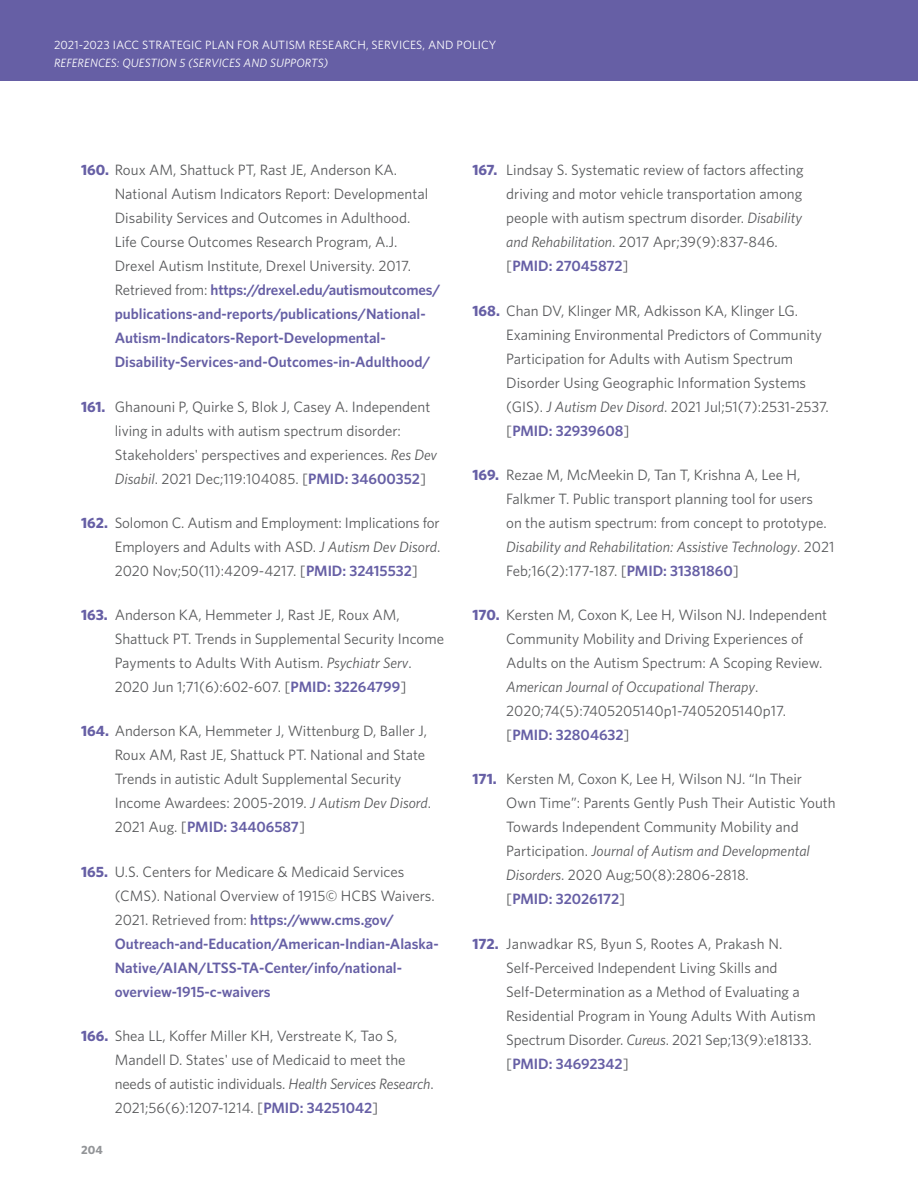
<style>
.page{position:relative;width:918px;height:1188px;background:#fff}
.page>*{position:absolute;margin:0;border:0;box-sizing:border-box;transform-origin:0 0}
.t1{font:15px/24px "Whitney";color:#58595b}
.t2{font:600 15px/24px "Whitney";color:#665fa5}
.t3{font:12px "Whitney";letter-spacing:.01em;color:#fff}
.t4{font:italic 12px "Whitney";letter-spacing:.01em;color:#fff}
.t5{font:700 12px "Whitney";color:#939598}
.s1{font-weight:700;color:#665fa5}
.s2{font-weight:600;color:#665fa5}
.s3{font-style:italic}
.s4{font-weight:700}
.s5{font-weight:400;color:#58595b}
</style>
<div class="page">
<div style="left:0;top:0;width:918px;height:81px;background:#665fa5"></div>
<p class="t3" style="left:54px;top:37px;width:444px">2021-2023 IACC STRATEGIC PLAN FOR AUTISM RESEARCH, SERVICES, AND POLICY</p>
<p class="t4" style="left:54px;top:55px;width:276px">REFERENCES: QUESTION 5 (SERVICES AND SUPPORTS)</p>
<p class="t1" style="left:115px;top:158px;width:327px;text-indent:-34px"><span class="s1">160.</span> Roux AM, Shattuck PT, Rast JE, Anderson KA.<br>National Autism Indicators Report: Developmental Disability Services and Outcomes in Adulthood.<br>Life Course Outcomes Research Program, A.J.<br>Drexel Autism Institute, Drexel University. 2017.<br>Retrieved from: <span class="s2">https://drexel.edu/autismoutcomes/ publications-and-reports/publications/National-Autism-Indicators-Report-Developmental-Disability-Services-and-Outcomes-in-Adulthood/</span></p>
<p class="t1" style="left:115px;top:394px;width:324px;text-indent:-34px"><span class="s1">161.</span> Ghanouni P, Quirke S, Blok J, Casey A. Independent living in adults with autism spectrum disorder:<br>Stakeholders' perspectives and experiences. <span class="s3">Res Dev Disabil</span>. 2021 Dec;119:104085. [<span class="s2">PMID: 34600352</span>]</p>
<p class="t1" style="left:115px;top:510px;width:327px;text-align:justify;text-indent:-34px"><span class="s1">162.</span> Solomon C. Autism and Employment: Implications for Employers and Adults with ASD. <span class="s3">J Autism Dev Disord</span>.<br>2020 Nov;50(11):4209-4217. [<span class="s2">PMID: 32415532</span>]</p>
<p class="t1" style="left:115px;top:603px;width:331px;text-indent:-34px"><span class="s1">163.</span> Anderson KA, Hemmeter J, Rast JE, Roux AM, Shattuck PT. Trends in Supplemental Security Income Payments to Adults With Autism. <span class="s3">Psychiatr Serv</span>.<br>2020 Jun 1;71(6):602-607. [<span class="s2">PMID: 32264799</span>]</p>
<p class="t1" style="left:115px;top:719px;width:318px;text-indent:-34px"><span class="s1">164.</span> Anderson KA, Hemmeter J, Wittenburg D, Baller J, Roux AM, Rast JE, Shattuck PT. National and State Trends in autistic Adult Supplemental Security Income Awardees: 2005-2019. <span class="s3">J Autism Dev Disord</span>.<br>2021 Aug. [<span class="s2">PMID: 34406587</span>]</p>
<p class="t2" style="left:115px;top:859px;width:325px;text-indent:-34px"><span class="s4">165.</span> <span class="s5">U.S. Centers for Medicare &amp; Medicaid Services (CMS). National Overview of 1915© HCBS Waivers.<br>2021. Retrieved from:</span> https://www.cms.gov/ Outreach-and-Education/American-Indian-Alaska-Native/AIAN/LTSS-TA-Center/info/national&shy;overview-1915-c-waivers</p>
<p class="t1" style="left:115px;top:1023px;width:320px;text-indent:-34px"><span class="s1">166.</span> Shea LL, Koffer Miller KH, Verstreate K, Tao S, Mandell D. States' use of Medicaid to meet the needs of autistic individuals. <span class="s3">Health Services Research</span>.<br>2021;56(6):1207-1214. [<span class="s2">PMID: 34251042</span>]</p>
<p class="t5" style="left:81px;top:1142px;width:23px">204</p>
<p class="t1" style="left:506px;top:158px;width:299px;text-indent:-34px"><span class="s1">167.</span> Lindsay S. Systematic review of factors affecting driving and motor vehicle transportation among people with autism spectrum disorder. <span class="s3">Disability and Rehabilitation</span>. 2017 Apr;39(9):837-846. [<span class="s2">PMID: 27045872</span>]</p>
<p class="t1" style="left:506px;top:298px;width:324px;text-indent:-34px"><span class="s1">168.</span> Chan DV, Klinger MR, Adkisson KA, Klinger LG.<br>Examining Environmental Predictors of Community Participation for Adults with Autism Spectrum Disorder Using Geographic Information Systems (GIS). <span class="s3">J Autism Dev Disord</span>. 2021 Jul;51(7):2531-2537. [<span class="s2">PMID: 32939608</span>]</p>
<p class="t1" style="left:506px;top:462px;width:330px;text-indent:-34px"><span class="s1">169.</span> Rezae M, McMeekin D, Tan T, Krishna A, Lee H, Falkmer T. Public transport planning tool for users<br>on the autism spectrum: from concept to prototype.<br><span class="s3">Disability and Rehabilitation: Assistive Technology</span>. 2021<br>Feb;16(2):177-187. [<span class="s2">PMID: 31381860</span>]</p>
<p class="t1" style="left:506px;top:603px;width:323px;text-indent:-34px"><span class="s1">170.</span> Kersten M, Coxon K, Lee H, Wilson NJ. Independent Community Mobility and Driving Experiences of Adults on the Autism Spectrum: A Scoping Review.<br><span class="s3">American Journal of Occupational Therapy</span>.<br>2020;74(5):7405205140p1-7405205140p17. [<span class="s2">PMID: 32804632</span>]</p>
<p class="t1" style="left:506px;top:767px;width:331px;text-indent:-34px"><span class="s1">171.</span> Kersten M, Coxon K, Lee H, Wilson NJ. “In Their Own Time”: Parents Gently Push Their Autistic Youth Towards Independent Community Mobility and Participation. <span class="s3">Journal of Autism and Developmental Disorders</span>. 2020 Aug;50(8):2806-2818.<br>[<span class="s2">PMID: 32026172</span>]</p>
<p class="t1" style="left:506px;top:931px;width:311px;text-indent:-34px"><span class="s1">172.</span> Janwadkar RS, Byun S, Rootes A, Prakash N.<br>Self-Perceived Independent Living Skills and Self-Determination as a Method of Evaluating a Residential Program in Young Adults With Autism Spectrum Disorder. <span class="s3">Cureus</span>. 2021 Sep;13(9):e18133. [<span class="s2">PMID: 34692342</span>]</p>
</div>
